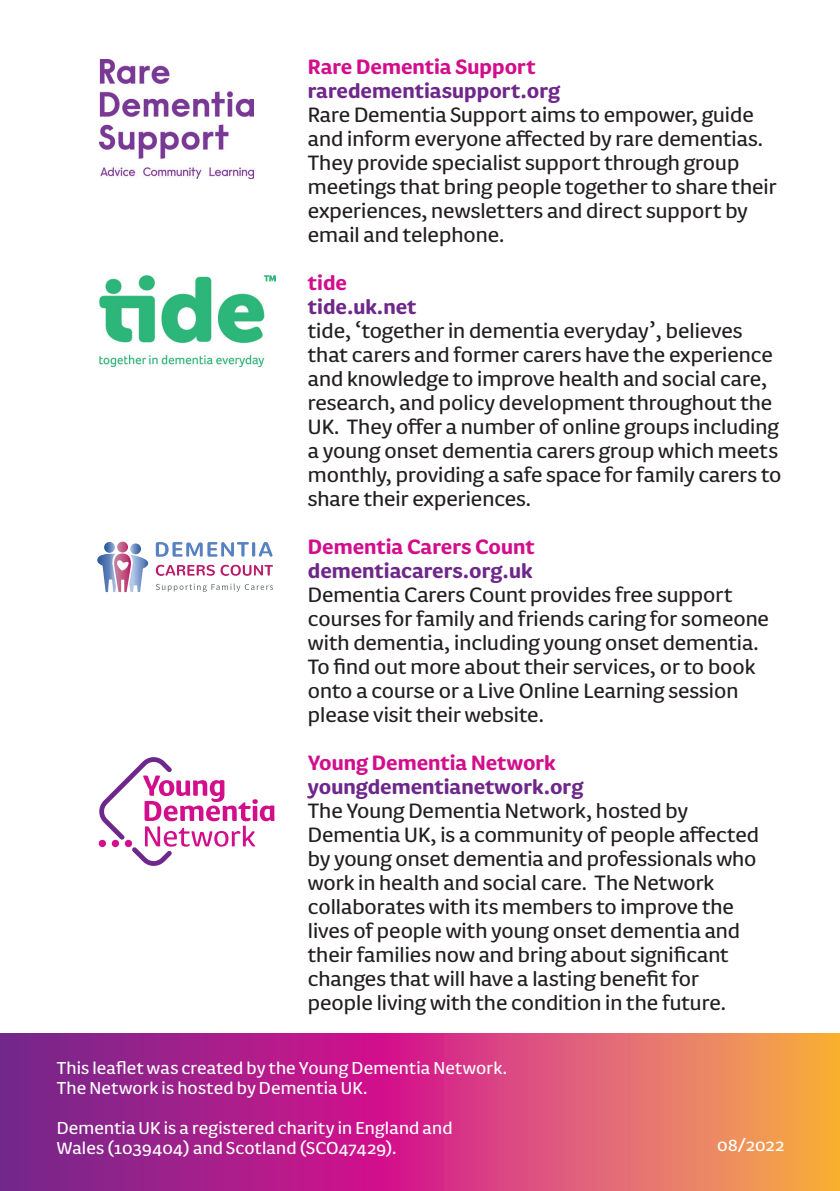
<style>
.page{position:relative;width:840px;height:1191px;background:#fff}
.page>*{position:absolute;margin:0;border:0;box-sizing:border-box;transform-origin:0 0}
.t1{font:24px/24px "FS Pimlico";color:#231f20}
.t2{font:700 24px "FS Pimlico";color:#6e278a}
.t3{font:700 24px "FS Pimlico";color:#d20e8c}
.t4{font:20px/20px "FS Pimlico";letter-spacing:.01em;color:#fff}
</style>
<div class="page">
<svg style="left:99px;top:757px;width:175px;height:109px"></svg>
<img style="left:99px;top:275px;width:176px;height:92px">
<svg style="left:0;top:1033px;width:839px;height:158px;background:#c5457b"></svg>
<img style="left:99px;top:60px;width:154px;height:119px">
<svg style="left:97px;top:541px;width:51px;height:51px"></svg>
<svg style="left:156px;top:542px;width:116px;height:15px"></svg>
<svg style="left:156px;top:565px;width:117px;height:11px"></svg>
<svg style="left:156px;top:583px;width:117px;height:9px"></svg>
<p class="t3" style="left:308px;top:49px;width:229px">Rare Dementia Support</p>
<p class="t2" style="left:308px;top:73px;width:254px">raredementiasupport.org</p>
<p class="t1" style="left:308px;top:102px;width:470px">Rare Dementia Support aims to empower, guide and inform everyone affected by rare dementias.<br>They provide specialist support through group meetings that bring people together to share their experiences, newsletters and direct support by email and telephone.</p>
<p class="t3" style="left:308px;top:265px;width:41px">tide</p>
<p class="t2" style="left:308px;top:289px;width:110px">tide.uk.net</p>
<p class="t1" style="left:308px;top:318px;width:474px">tide, ‘together in dementia everyday’, believes that carers and former carers have the experience and knowledge to improve health and social care, research, and policy development throughout the UK. They offer a number of online groups including a young onset dementia carers group which meets monthly, providing a safe space for family carers to share their experiences.</p>
<p class="t3" style="left:308px;top:529px;width:228px">Dementia Carers Count</p>
<p class="t2" style="left:308px;top:553px;width:226px">dementiacarers.org.uk</p>
<p class="t1" style="left:308px;top:582px;width:462px">Dementia Carers Count provides free support courses for family and friends caring for someone with dementia, including young onset dementia.<br>To find out more about their services, or to book onto a course or a Live Online Learning session please visit their website.</p>
<p class="t3" style="left:308px;top:745px;width:249px">Young Dementia Network</p>
<p class="t2" style="left:308px;top:769px;width:277px">youngdementianetwork.org</p>
<p class="t1" style="left:308px;top:798px;width:452px">The Young Dementia Network, hosted by Dementia UK, is a community of people affected by young onset dementia and professionals who work in health and social care. The Network collaborates with its members to improve the lives of people with young onset dementia and their families now and bring about significant changes that will have a lasting benefit for people living with the condition in the future.</p>
<p class="t4" style="left:57px;top:1057px;width:451px">This leaflet was created by the Young Dementia Network.<br>The Network is hosted by Dementia UK.</p>
<p class="t4" style="left:57px;top:1117px;width:397px">Dementia UK is a registered charity in England and<br>Wales (1039404) and Scotland (SCO47429).</p>
<p class="t4" style="left:716px;top:1134px;width:69px">08/2022</p>
</div>
